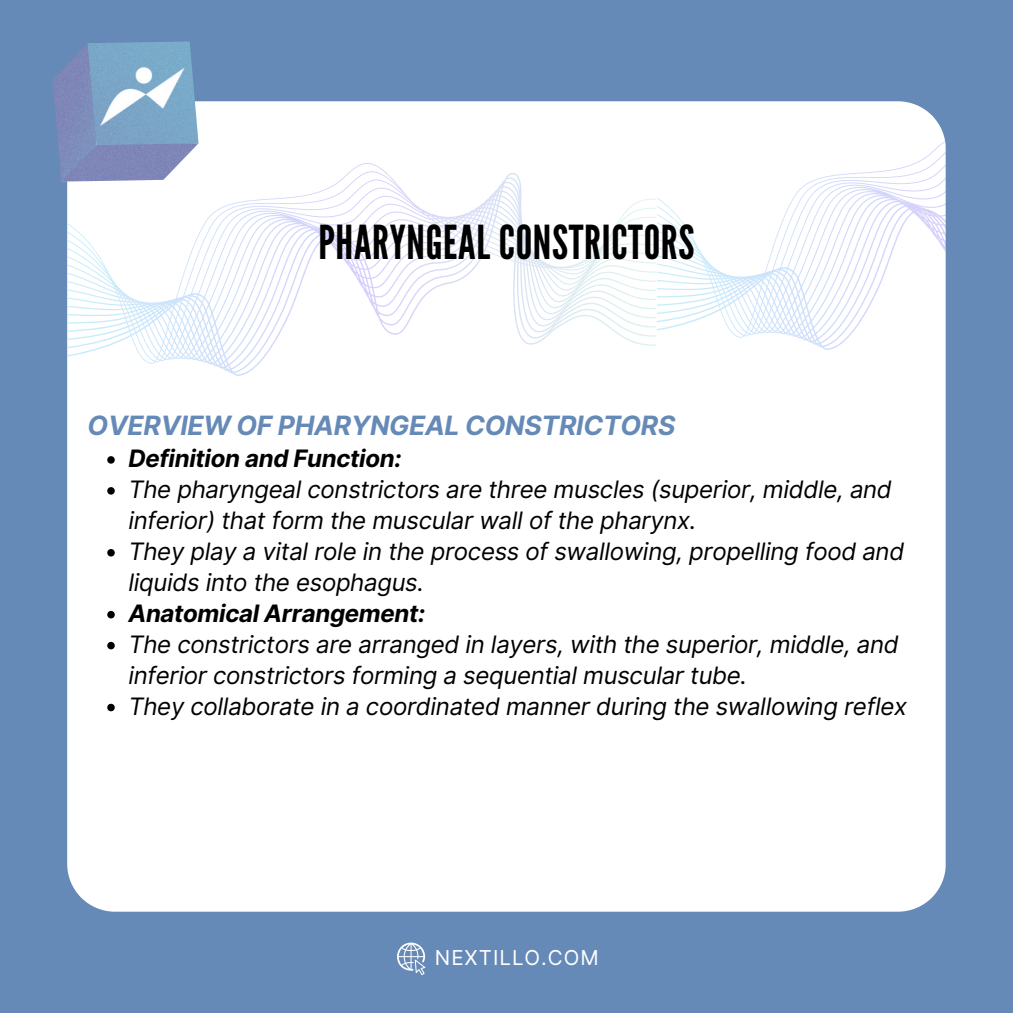
<style>
.page{position:relative;width:1013px;height:1013px;background:#fff}
.page>*{position:absolute;margin:0;border:0;box-sizing:border-box;transform-origin:0 0}
.t1{font:46.75px "League Gothic";letter-spacing:.015em;color:#000}
.t2{font:italic 700 26.62px "Inter";letter-spacing:-.01em;color:#668ab7}
.t3{font:italic 24px/31px "Inter";letter-spacing:-.015em;color:#000}
.t4{font:italic 700 24px "Inter";letter-spacing:-.015em;color:#000}
.t5{font:20.5px "Inter";letter-spacing:.05em;color:#fff}
</style>
<div class="page">
<div style="left:0;top:0;width:1012px;height:1012px;background:#668ab7"></div>
<div style="left:67px;top:101px;width:878px;height:810px;background:#fff"></div>
<svg style="left:656px;top:137px;width:289px;height:213px;fill:#fff"></svg>
<svg style="left:67px;top:163px;width:589px;height:213px;fill:#fff"></svg>
<svg style="left:53px;top:41px;width:145px;height:140px"></svg>
<img style="left:64px;top:49px;width:155px;height:80px">
<svg style="left:397px;top:942px;width:28px;height:33px"></svg>
<div style="left:938px;top:0;width:74px;height:148px;background:#668ab7"></div>
<svg style="left:107px;top:456px;width:8px;height:7px"></svg>
<svg style="left:107px;top:487px;width:8px;height:7px"></svg>
<svg style="left:107px;top:549px;width:8px;height:7px"></svg>
<svg style="left:107px;top:611px;width:8px;height:7px"></svg>
<svg style="left:107px;top:642px;width:8px;height:7px"></svg>
<svg style="left:107px;top:703px;width:8px;height:8px"></svg>
<p class="t1" style="left:318px;top:215px;width:377px">PHARYNGEAL CONSTRICTORS</p>
<p class="t2" style="left:88px;top:409px;width:589px">OVERVIEW OF PHARYNGEAL CONSTRICTORS</p>
<p class="t4" style="left:128px;top:444px;width:275px">Definition and Function:</p>
<p class="t3" style="left:128px;top:474px;width:777px">The pharyngeal constrictors are three muscles (superior, middle, and inferior) that form the muscular wall of the pharynx.<br>They play a vital role in the process of swallowing, propelling food and liquids into the esophagus.</p>
<p class="t4" style="left:128px;top:599px;width:298px">Anatomical Arrangement:</p>
<p class="t3" style="left:128px;top:629px;width:780px">The constrictors are arranged in layers, with the superior, middle, and inferior constrictors forming a sequential muscular tube.<br>They collaborate in a coordinated manner during the swallowing reflex</p>
<p class="t5" style="left:435px;top:945px;width:166px">NEXTILLO.COM</p>
</div>
